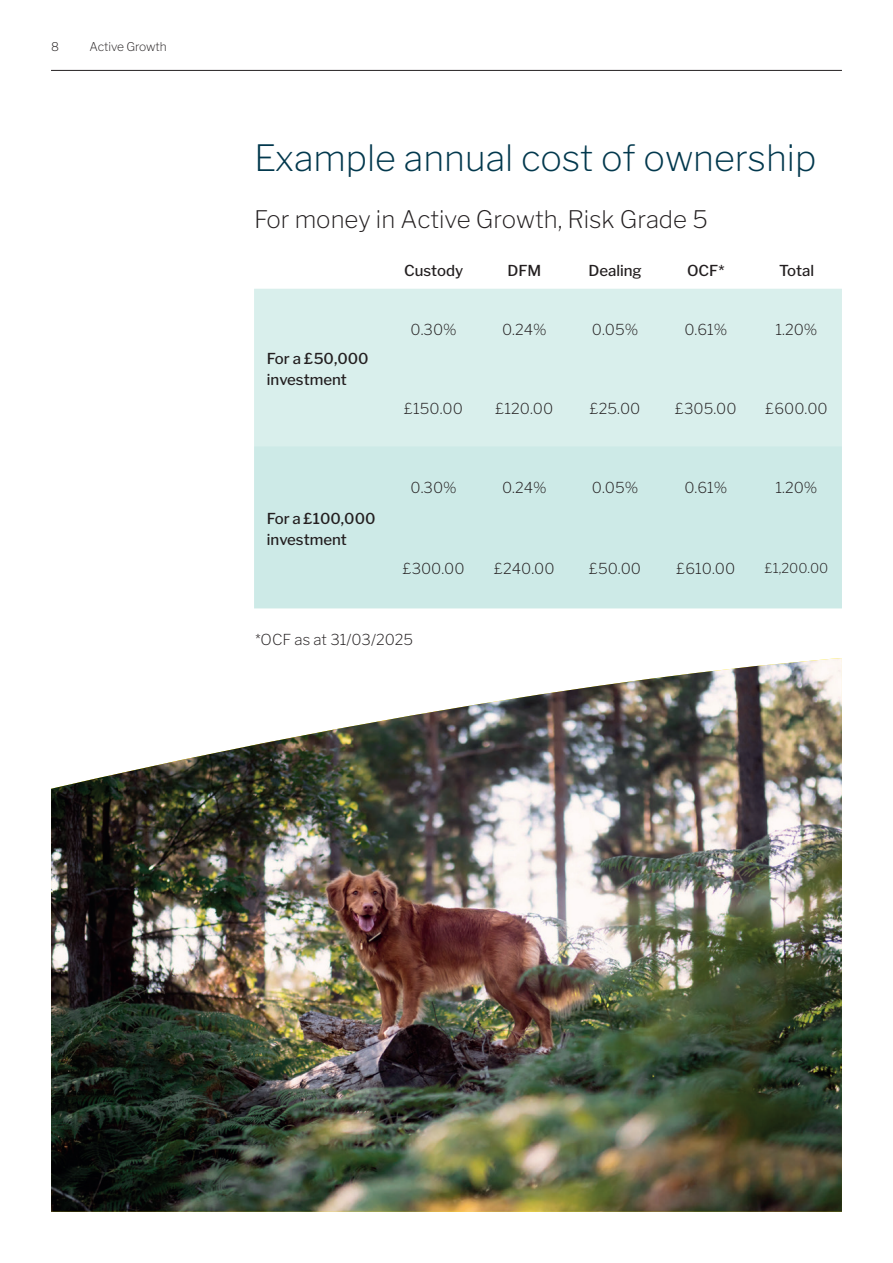
<style>
.page{position:relative;width:893px;height:1263px;background:#fff}
.page>*{position:absolute;margin:0;border:0;box-sizing:border-box;transform-origin:0 0}
.t1{font:200 36px "Libre Franklin";color:#02384d}
.t2{font:200 24px "Libre Franklin";color:#231f20}
.t3{font:200 15px "Libre Franklin";color:#231f20}
.t4{font:500 15px/21px "Libre Franklin";color:#231f20}
.t5{font:200 13.5px "Libre Franklin";color:#231f20}
.t6{font:200 12px "Libre Franklin";letter-spacing:-.01em;color:#231f20}
</style>
<div class="page">
<hr style="left:51px;top:70px;width:791px;height:1px;background:#231f20">
<div style="left:254px;top:289px;width:588px;height:157px;background:#d9efec"></div>
<div style="left:254px;top:446px;width:588px;height:162px;background:#cdeae7"></div>
<img style="left:51px;top:658px;width:791px;height:554px">
<p class="t6" style="left:51px;top:39px;width:9px">8</p>
<p class="t6" style="left:90px;top:39px;width:79px">Active Growth</p>
<h1 class="t1" style="left:254px;top:136px;width:564px">Example annual cost of ownership</h1>
<h2 class="t2" style="left:254px;top:205px;width:455px">For money in Active Growth, Risk Grade 5</h2>
<p class="t4" style="left:404px;top:260px;width:61px">Custody</p>
<p class="t4" style="left:507px;top:260px;width:35px">DFM</p>
<p class="t4" style="left:588px;top:260px;width:55px">Dealing</p>
<p class="t4" style="left:687px;top:260px;width:39px">OCF*</p>
<p class="t4" style="left:779px;top:260px;width:37px">Total</p>
<p class="t4" style="left:267px;top:348px;width:103px">For a £50,000 investment</p>
<p class="t4" style="left:267px;top:508px;width:110px">For a £100,000 investment</p>
<p class="t3" style="left:411px;top:321px;width:48px">0.30%</p>
<p class="t3" style="left:502px;top:321px;width:46px">0.24%</p>
<p class="t3" style="left:592px;top:321px;width:48px">0.05%</p>
<p class="t3" style="left:684px;top:321px;width:44px">0.61%</p>
<p class="t3" style="left:776px;top:321px;width:43px">1.20%</p>
<p class="t3" style="left:404px;top:400px;width:60px">£150.00</p>
<p class="t3" style="left:496px;top:400px;width:59px">£120.00</p>
<p class="t3" style="left:590px;top:400px;width:52px">£25.00</p>
<p class="t3" style="left:675px;top:400px;width:63px">£305.00</p>
<p class="t3" style="left:765px;top:400px;width:64px">£600.00</p>
<p class="t3" style="left:411px;top:478px;width:48px">0.30%</p>
<p class="t3" style="left:502px;top:478px;width:46px">0.24%</p>
<p class="t3" style="left:592px;top:478px;width:48px">0.05%</p>
<p class="t3" style="left:684px;top:478px;width:44px">0.61%</p>
<p class="t3" style="left:776px;top:478px;width:43px">1.20%</p>
<p class="t3" style="left:403px;top:559px;width:63px">£300.00</p>
<p class="t3" style="left:494px;top:559px;width:62px">£240.00</p>
<p class="t3" style="left:589px;top:559px;width:54px">£50.00</p>
<p class="t3" style="left:676px;top:559px;width:60px">£610.00</p>
<p class="t5" style="left:765px;top:560px;width:65px">£1,200.00</p>
<p class="t3" style="left:256px;top:630px;width:159px">*OCF as at 31/03/2025</p>
</div>
